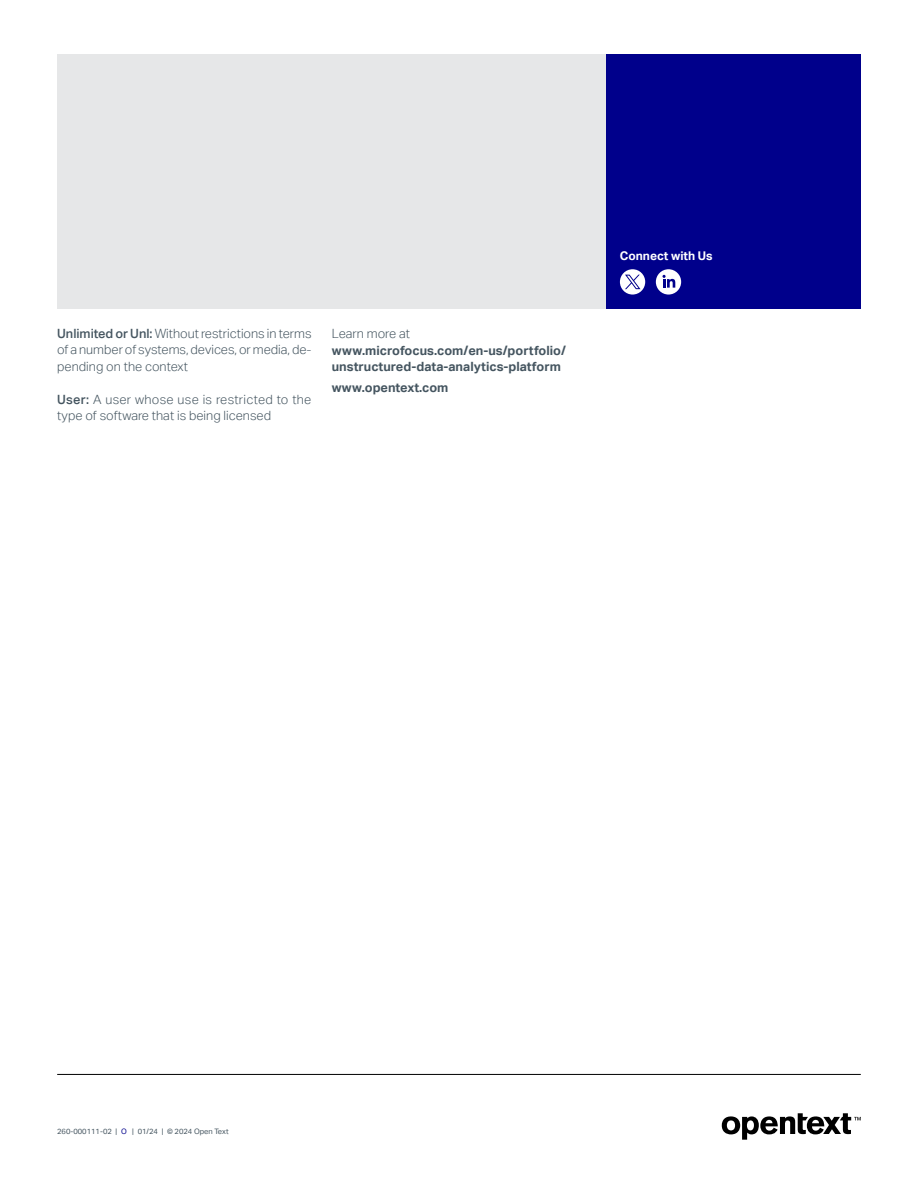
<style>
.page{position:relative;width:918px;height:1188px;background:#fff}
.page>*{position:absolute;margin:0;border:0;box-sizing:border-box;transform-origin:0 0}
.t1{font:300 12.75px/16.5px "Aktiv Grotesk";color:#455560;text-align:justify}
.t2{font:700 12.75px/16.5px "Aktiv Grotesk";color:#455560}
.t3{font:700 12px "Aktiv Grotesk";color:#fff}
.t4{font:7.5px "Aktiv Grotesk";color:#455560}
.s1{font-weight:500}
.s2{color:#00008b}
</style>
<div class="page">
<hr style="left:57px;top:1074px;width:804px;height:1px;background:#000">
<div style="left:57px;top:54px;width:550px;height:254px;background:#e6e7e8"></div>
<div style="left:606px;top:54px;width:255px;height:254px;background:#00008b"></div>
<svg style="left:620px;top:269px;width:25px;height:26px"></svg>
<svg style="left:625px;top:275px;width:16px;height:14px"></svg>
<div style="left:656px;top:269px;width:25px;height:26px;background:#fff;border-radius:50%"></div>
<svg style="left:663px;top:275px;width:12px;height:13px"></svg>
<svg style="left:722px;top:1113px;width:139px;height:27px"></svg>
<p class="t1" style="left:57px;top:325px;width:256px"><span class="s1">Unlimited or Unl:</span> Without restrictions in terms of a number of systems, devices, or media, de&shy;pending on the context</p>
<p class="t1" style="left:57px;top:391px;width:256px"><span class="s1">User:</span> A user whose use is restricted to the type of software that is being licensed</p>
<p class="t1" style="left:332px;top:325px;width:80px">Learn more at</p>
<p class="t2" style="left:332px;top:342px;width:236px">www.microfocus.com/en-us/portfolio/ unstructured-data-analytics-platform</p>
<p class="t2" style="left:332px;top:379px;width:118px">www.opentext.com</p>
<p class="t3" style="left:620px;top:248px;width:94px">Connect with Us</p>
<p class="t4" style="left:57px;top:1127px;width:173px">260-000111-02 | <span class="s2">O</span> | 01/24 | © 2024 Open Text</p>
</div>
